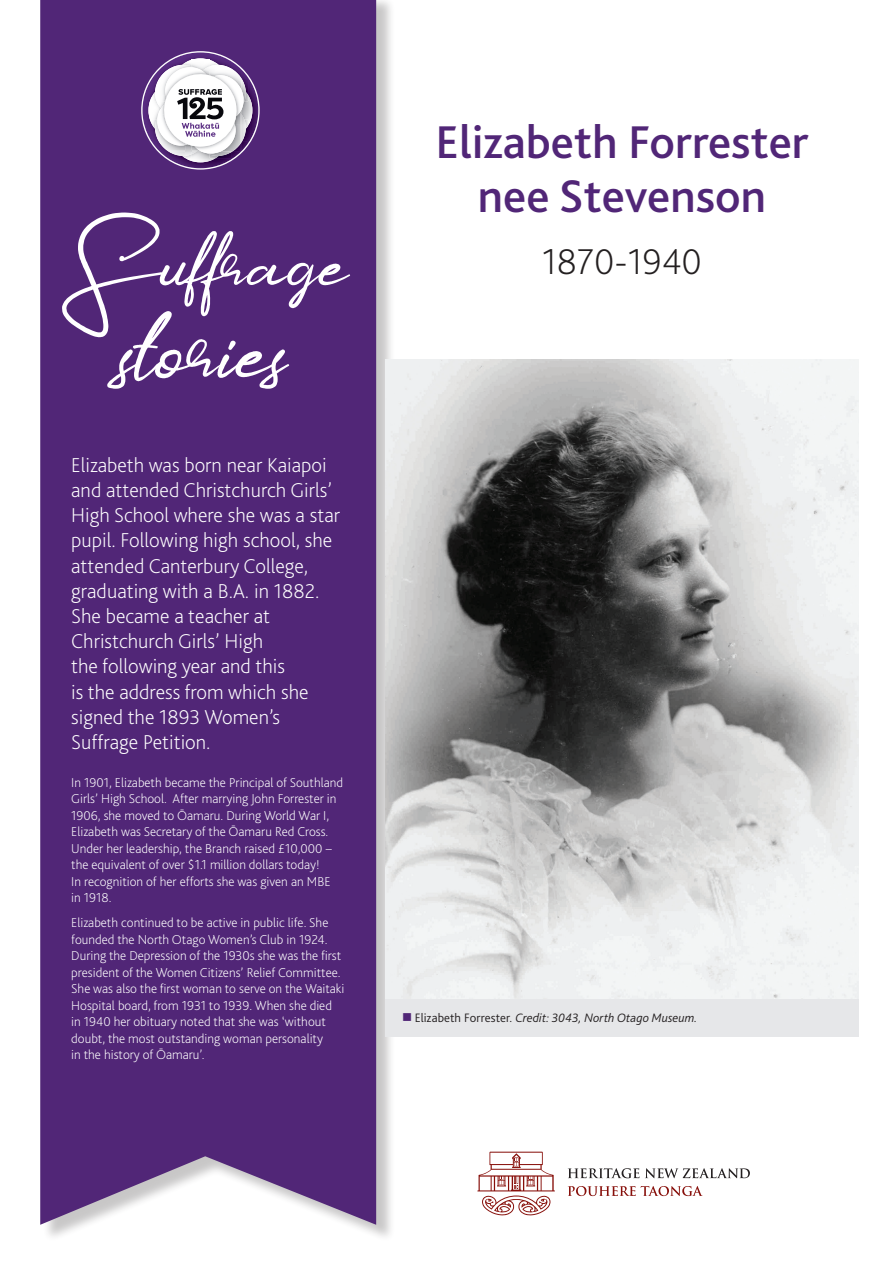
<style>
.page{position:relative;width:893px;height:1263px;background:#fff}
.page>*{position:absolute;margin:0;border:0;box-sizing:border-box;transform-origin:0 0}
.t1{font:226.88px "Karl Geoff Natural";color:#fff}
.t2{font:187.8px "Karl Geoff Natural";color:#fff}
.t3{font:500 48px/54px "Bliss 2";color:#512677;text-align:center}
.t4{font:200 37.5px "Bliss 2";color:#231f20}
.Pullout{font:200 21px/25.2px "Bliss 2";color:#fff}
.Body{font:200 13.5px/16.5px "Bliss 2";color:#fff}
.t5{font:italic 300 12.75px "Bliss 2";letter-spacing:.005em;color:#231f20}
.s1{color:#512677}
.s2{font-style:normal}
</style>
<div class="page">
<div style="left:42px;top:0;width:353px;height:1243px;background:#231f20;opacity:.25"></div>
<div style="left:40px;top:0;width:336px;height:1225px;background:#512677"></div>
<svg style="left:141px;top:51px;width:119px;height:119px"></svg>
<svg style="left:568px;top:1168px;width:182px;height:10px"></svg>
<svg style="left:568px;top:1186px;width:135px;height:10px"></svg>
<svg style="left:477px;top:1152px;width:78px;height:63px"></svg>
<img style="left:385px;top:359px;width:473px;height:641px">
<div style="left:385px;top:1000px;width:473px;height:37px;background:#e6e7e9"></div>
<p class="t2" style="left:62px;top:162px;width:288px">Suffrage</p>
<p class="t1" style="left:120px;top:228px;width:170px">stories</p>
<p class="Pullout" style="left:71px;top:452px;width:270px">Elizabeth was born near Kaiapoi and attended Christchurch Girls’<br>High School where she was a star pupil. Following high school, she attended Canterbury College, graduating with a B.A. in 1882.<br>She became a teacher at<br>Christchurch Girls’ High<br>the following year and this<br>is the address from which she signed the 1893 Women’s<br>Suffrage Petition.</p>
<p class="Body" style="left:71px;top:774px;width:273px">In 1901, Elizabeth became the Principal of Southland Girls’ High School. After marrying John Forrester in 1906, she moved to Ōamaru. During World War I, Elizabeth was Secretary of the Ōamaru Red Cross.<br>Under her leadership, the Branch raised £10,000 – the equivalent of over $1.1 million dollars today!<br>In recognition of her efforts she was given an MBE in 1918.</p>
<p class="Body" style="left:71px;top:914px;width:275px">Elizabeth continued to be active in public life. She founded the North Otago Women’s Club in 1924.<br>During the Depression of the 1930s she was the first president of the Women Citizens’ Relief Committee.<br>She was also the first woman to serve on the Waitaki Hospital board, from 1931 to 1939. When she died in 1940 her obituary noted that she was ‘without doubt, the most outstanding woman personality<br>in the history of Ōamaru’.</p>
<p class="t3" style="left:435px;top:114px;width:375px">Elizabeth Forrester nee Stevenson</p>
<p class="t4" style="left:542px;top:239px;width:161px">1870-1940</p>
<p class="t5" style="left:402px;top:1009px;width:297px"><span class="s1">■</span> <span class="s2">Elizabeth Forrester.</span> Credit: 3043, North Otago Museum.</p>
</div>
